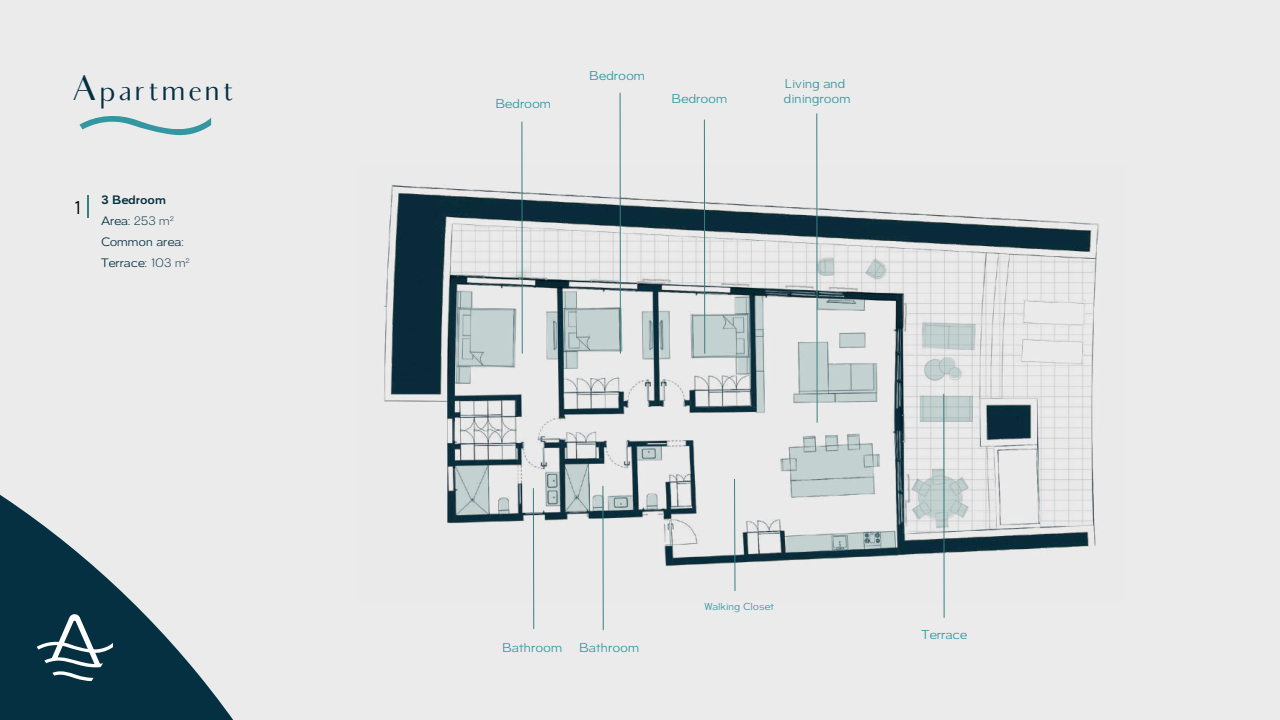
<style>
.page{position:relative;width:1280px;height:720px;background:#ebebeb}
.page>*{position:absolute;margin:0;border:0;box-sizing:border-box;transform-origin:0 0}
.t1{font:34.7px "Audrey";letter-spacing:-.025em;color:#043041}
.t2{font:18.1px "Aurel";color:#000}
.t3{font:12.6px/15.1px "Aurel";color:#3396a0}
.t4{font:12px/21px "Aurel";color:#043041}
.t5{font:10px "Aurel";color:#3396a0}
.s1{font-weight:700}
.s2{font-weight:300}
</style>
<div class="page">
<svg style="left:88px;top:195px;width:1px;height:23px"></svg>
<img style="left:384px;top:165px;width:715px;height:436px">
<svg style="left:456px;top:292px;width:60px;height:92px"></svg>
<svg style="left:643px;top:311px;width:27px;height:48px"></svg>
<svg style="left:455px;top:465px;width:34px;height:50px;background:#b5c4c4"></svg>
<svg style="left:500px;top:497px;width:10px;height:16px"></svg>
<svg style="left:546px;top:472px;width:14px;height:33px"></svg>
<svg style="left:781px;top:435px;width:98px;height:62px"></svg>
<svg style="left:786px;top:531px;width:110px;height:22px;background:#a3b3b5"></svg>
<svg style="left:923px;top:323px;width:52px;height:27px"></svg>
<div style="left:920px;top:396px;width:53px;height:26px;background:linear-gradient(to bottom,#bdcbcb,#b8c5c5)"></div>
<svg style="left:924px;top:358px;width:36px;height:23px"></svg>
<svg style="left:79px;top:116px;width:132px;height:20px"></svg>
<svg style="left:522px;top:121px;width:1px;height:233px"></svg>
<svg style="left:547px;top:92px;width:76px;height:277px"></svg>
<svg style="left:692px;top:119px;width:72px;height:293px"></svg>
<svg style="left:533px;top:488px;width:1px;height:141px"></svg>
<svg style="left:566px;top:446px;width:96px;height:185px"></svg>
<svg style="left:794px;top:113px;width:92px;height:310px"></svg>
<svg style="left:912px;top:393px;width:57px;height:225px"></svg>
<svg style="left:734px;top:479px;width:1px;height:112px"></svg>
<svg style="left:0;top:494px;width:233px;height:226px;fill:#043041"></svg>
<svg style="left:37px;top:613px;width:76px;height:68px;background:#385a68"></svg>
<h1 class="t1" style="left:71px;top:75px;width:166px">Apartment</h1>
<h2 class="t2" style="left:73px;top:197px;width:9px">1</h2>
<p class="t4" style="left:101px;top:189px;width:90px"><span class="s1">3 Bedroom<br></span>Area: <span class="s2">253 m</span><sup>2<br></sup>Common area:<br>Terrace: <span class="s2">103 m</span><sup>2</sup></p>
<p class="t3" style="left:495px;top:96px;width:57px">Bedroom</p>
<p class="t3" style="left:589px;top:69px;width:57px">Bedroom</p>
<p class="t3" style="left:672px;top:91px;width:57px">Bedroom</p>
<p class="t3" style="left:783px;top:76px;width:69px">Living and diningroom</p>
<p class="t3" style="left:502px;top:641px;width:61px">Bathroom</p>
<p class="t3" style="left:579px;top:641px;width:61px">Bathroom</p>
<p class="t5" style="left:705px;top:601px;width:71px">Walking Closet</p>
<p class="t3" style="left:922px;top:627px;width:47px">Terrace</p>
</div>
